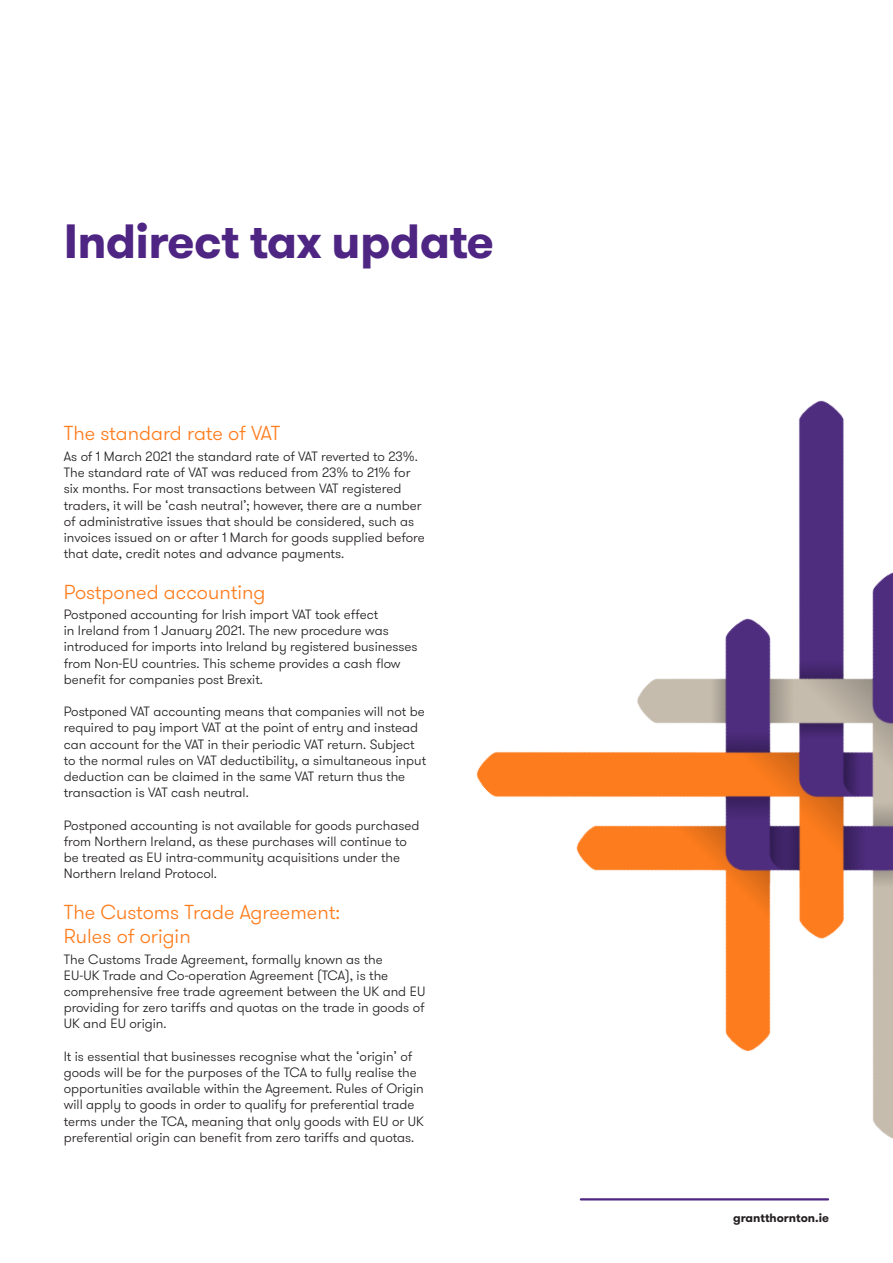
<style>
.page{position:relative;width:893px;height:1263px;background:#fff}
.page>*{position:absolute;margin:0;border:0;box-sizing:border-box;transform-origin:0 0}
._01_Headline_one_36p{font:700 48px "GT Walsheim Pro";letter-spacing:-.015em;color:#4e2582}
.t1{font:300 20.25px "GT Walsheim Pro";color:#ff7d1e}
.t2{font:300 13.5px/16.2px "GT Walsheim Pro";color:#231f20}
.L_Back_cover_text{font:700 12px "GT Walsheim Pro";color:#231f20}
</style>
<div class="page">
<img style="left:476px;top:400px;width:417px;height:801px">
<hr style="left:581px;top:1198px;width:247px;height:2px;background:#4e2582">
<p class="_01_Headline_one_36p" style="left:64px;top:210px;width:432px">Indirect tax update</p>
<p class="t1" style="left:64px;top:421px;width:218px">The standard rate of VAT</p>
<p class="t2" style="left:64px;top:448px;width:362px">As of 1 March 2021 the standard rate of VAT reverted to 23%.<br>The standard rate of VAT was reduced from 23% to 21% for six months. For most transactions between VAT registered traders, it will be ‘cash neutral’; however, there are a number of administrative issues that should be considered, such as invoices issued on or after 1 March for goods supplied before that date, credit notes and advance payments.</p>
<p class="t1" style="left:64px;top:579px;width:203px">Postponed accounting</p>
<p class="t2" style="left:64px;top:607px;width:355px">Postponed accounting for Irish import VAT took effect<br>in Ireland from 1 January 2021. The new procedure was introduced for imports into Ireland by registered businesses from Non-EU countries. This scheme provides a cash flow benefit for companies post Brexit.</p>
<p class="t2" style="left:64px;top:704px;width:364px">Postponed VAT accounting means that companies will not be required to pay import VAT at the point of entry and instead can account for the VAT in their periodic VAT return. Subject to the normal rules on VAT deductibility, a simultaneous input deduction can be claimed in the same VAT return thus the transaction is VAT cash neutral.</p>
<p class="t2" style="left:64px;top:817px;width:357px">Postponed accounting is not available for goods purchased from Northern Ireland, as these purchases will continue to be treated as EU intra-community acquisitions under the Northern Ireland Protocol.</p>
<p class="t1" style="left:64px;top:899px;width:278px">The Customs Trade Agreement:</p>
<p class="t1" style="left:64px;top:923px;width:128px">Rules of origin</p>
<p class="t2" style="left:64px;top:951px;width:363px">The Customs Trade Agreement, formally known as the<br>EU-UK Trade and Co-operation Agreement (TCA), is the comprehensive free trade agreement between the UK and EU providing for zero tariffs and quotas on the trade in goods of UK and EU origin.</p>
<p class="t2" style="left:64px;top:1048px;width:362px">It is essential that businesses recognise what the ‘origin’ of goods will be for the purposes of the TCA to fully realise the opportunities available within the Agreement. Rules of Origin will apply to goods in order to qualify for preferential trade terms under the TCA, meaning that only goods with EU or UK preferential origin can benefit from zero tariffs and quotas.</p>
<p class="L_Back_cover_text" style="left:733px;top:1210px;width:98px">grantthornton.ie</p>
</div>
